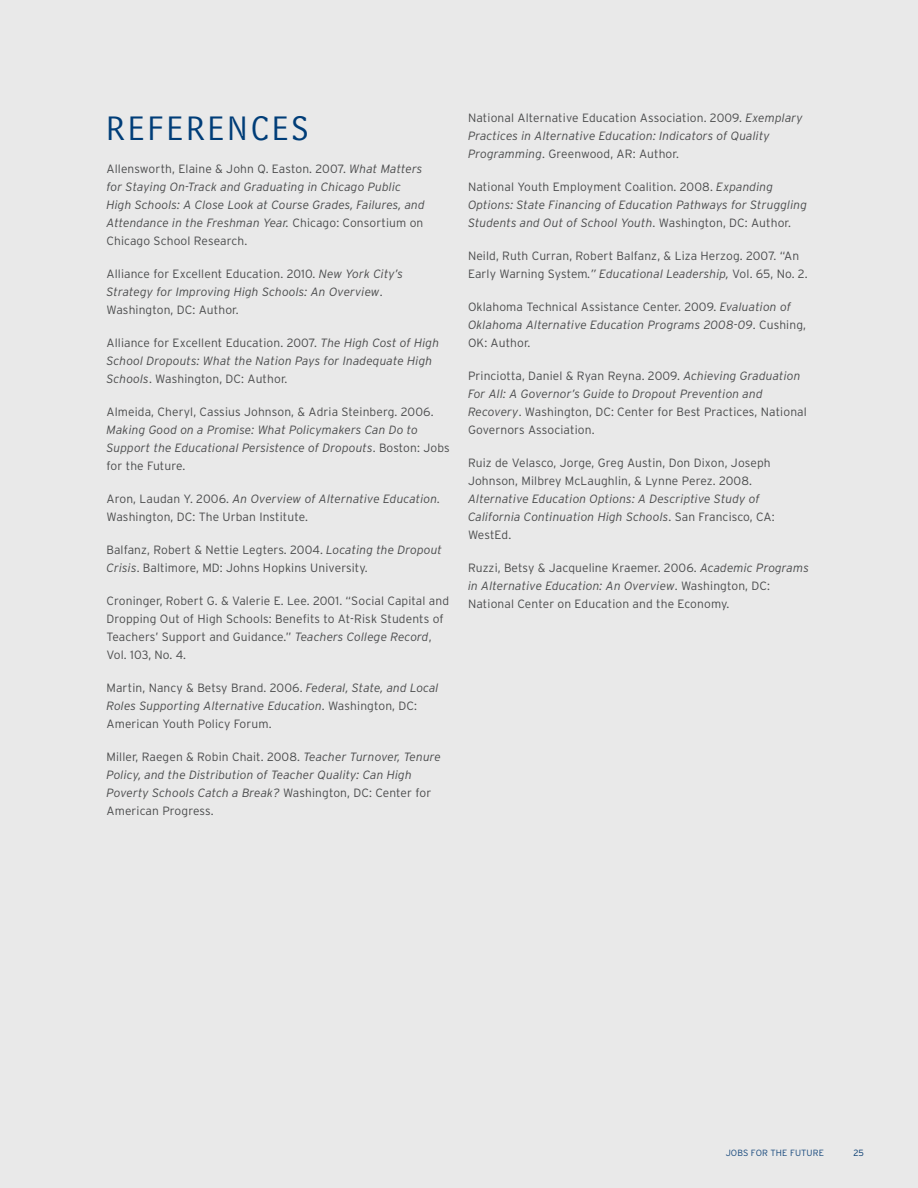
<style>
.page{position:relative;width:918px;height:1188px;background:#e9e9e9}
.page>*{position:absolute;margin:0;border:0;box-sizing:border-box;transform-origin:0 0}
.Head_A{font:36px "Bell Centennial Address";letter-spacing:.1em;color:#003d78}
.endnotes_references{font:300 12px/18px "Interstate";letter-spacing:.01em;color:#4b4c4d}
.endnotes_references-2{font:italic 300 12px/18px "Interstate";letter-spacing:.01em;color:#4b4c4d}
.t1{font:300 9px "Interstate";letter-spacing:.01em;color:#164e87}
.t2{font:300 9px "Interstate";color:#003d78}
.s1{font-style:normal}
.s2{font-style:italic}
</style>
<div class="page">
<p class="Head_A" style="left:106px;top:107px;width:203px">REFERENCES</p>
<p class="endnotes_references-2" style="left:106px;top:159px;width:320px"><span class="s1">Allensworth, Elaine &amp; John Q. Easton. 2007.</span> What Matters for Staying On-Track and Graduating in Chicago Public High Schools: A Close Look at Course Grades, Failures, and Attendance in the Freshman Year. <span class="s1">Chicago: Consortium on Chicago School Research.</span></p>
<p class="endnotes_references" style="left:106px;top:264px;width:298px">Alliance for Excellent Education. 2010. <span class="s2">New York City’s<br>Strategy for Improving High Schools: An Overview</span>.<br>Washington, DC: Author.</p>
<p class="endnotes_references-2" style="left:106px;top:333px;width:334px"><span class="s1">Alliance for Excellent Education. 2007.</span> The High Cost of High<br>School Dropouts: What the Nation Pays for Inadequate High<br>Schools<span class="s1">. Washington, DC: Author.</span></p>
<p class="endnotes_references-2" style="left:106px;top:402px;width:345px"><span class="s1">Almeida, Cheryl, Cassius Johnson, &amp; Adria Steinberg. 2006.<br></span>Making Good on a Promise: What Policymakers Can Do to Support the Educational Persistence of Dropouts<span class="s1">. Boston: Jobs for the Future.</span></p>
<p class="endnotes_references" style="left:106px;top:489px;width:335px">Aron, Laudan Y. 2006. <span class="s2">An Overview of Alternative Education.<br></span>Washington, DC: The Urban Institute.</p>
<p class="endnotes_references" style="left:106px;top:540px;width:337px">Balfanz, Robert &amp; Nettie Legters. 2004. <span class="s2">Locating the Dropout<br>Crisis</span>. Baltimore, MD: Johns Hopkins University.</p>
<p class="endnotes_references" style="left:106px;top:591px;width:344px">Croninger, Robert G. &amp; Valerie E. Lee. 2001. “Social Capital and Dropping Out of High Schools: Benefits to At-Risk Students of Teachers’ Support and Guidance.” <span class="s2">Teachers College Record</span>, Vol. 103, No. 4.</p>
<p class="endnotes_references" style="left:106px;top:678px;width:334px">Martin, Nancy &amp; Betsy Brand. 2006. <span class="s2">Federal, State, and Local<br>Roles Supporting Alternative Education</span>. Washington, DC:<br>American Youth Policy Forum.</p>
<p class="endnotes_references-2" style="left:106px;top:747px;width:336px"><span class="s1">Miller, Raegen &amp; Robin Chait. 2008.</span> Teacher Turnover, Tenure Policy, and the Distribution of Teacher Quality: Can High Poverty Schools Catch a Break? <span class="s1">Washington, DC: Center for American Progress.</span></p>
<p class="endnotes_references-2" style="left:468px;top:109px;width:336px"><span class="s1">National Alternative Education Association. 2009.</span> Exemplary<br>Practices in Alternative Education: Indicators of Quality<br>Programming<span class="s1">. Greenwood, AR: Author.</span></p>
<p class="endnotes_references-2" style="left:468px;top:178px;width:341px"><span class="s1">National Youth Employment Coalition. 2008.</span> Expanding<br>Options: State Financing of Education Pathways for Struggling<br>Students and Out of School Youth<span class="s1">. Washington, DC: Author.</span></p>
<p class="endnotes_references" style="left:468px;top:247px;width:341px">Neild, Ruth Curran, Robert Balfanz, &amp; Liza Herzog. 2007. “An<br>Early Warning System<span class="s2">.” Educational Leadership,</span> Vol. 65, No. 2.</p>
<p class="endnotes_references" style="left:468px;top:298px;width:340px">Oklahoma Technical Assistance Center. 2009. <span class="s2">Evaluation of<br>Oklahoma Alternative Education Programs 2008-09</span>. Cushing,<br>OK: Author.</p>
<p class="endnotes_references" style="left:468px;top:367px;width:340px">Princiotta, Daniel &amp; Ryan Reyna. 2009. <span class="s2">Achieving Graduation For All: A Governor’s Guide to Dropout Prevention and Recovery</span>. Washington, DC: Center for Best Practices, National Governors Association.</p>
<p class="endnotes_references" style="left:468px;top:454px;width:308px">Ruiz de Velasco, Jorge, Greg Austin, Don Dixon, Joseph Johnson, Milbrey McLaughlin, &amp; Lynne Perez. 2008.<br><span class="s2">Alternative Education Options: A Descriptive Study of California Continuation High Schools</span>. San Francisco, CA:<br>WestEd.</p>
<p class="endnotes_references" style="left:468px;top:559px;width:342px">Ruzzi, Betsy &amp; Jacqueline Kraemer. 2006. <span class="s2">Academic Programs in Alternative Education: An Overview</span>. Washington, DC:<br>National Center on Education and the Economy.</p>
<p class="t1" style="left:726px;top:1148px;width:100px">JOBS FOR THE FUTURE</p>
<p class="t2" style="left:854px;top:1148px;width:12px">25</p>
</div>
